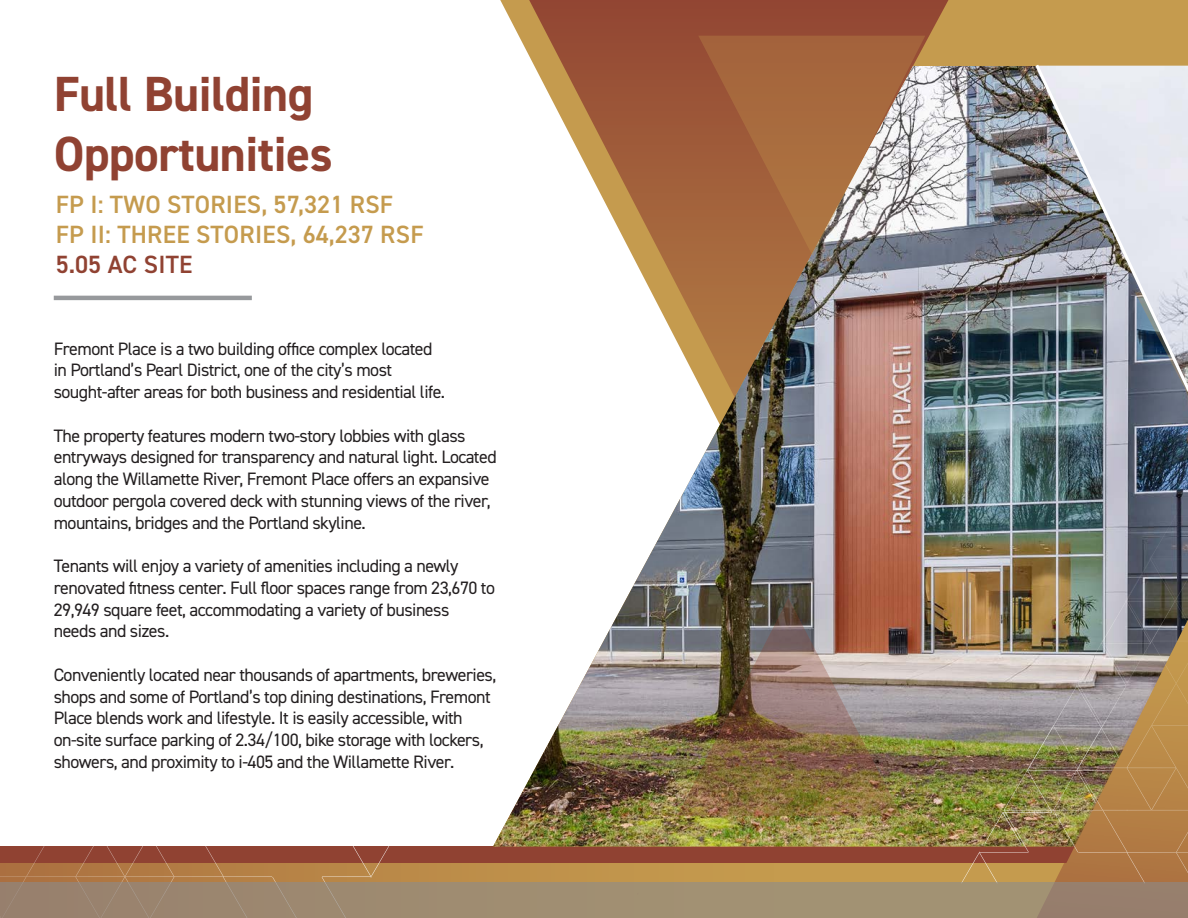
<style>
.page{position:relative;width:1188px;height:918px;background:#fff}
.page>*{position:absolute;margin:0;border:0;box-sizing:border-box;transform-origin:0 0}
.t1{font:700 49.5px "DIN2014";letter-spacing:-.01em;color:#904232}
.t2{font:600 25.05px "DIN2014";letter-spacing:.01em;color:#c59b4e}
.t3{font:600 25.05px "DIN2014";letter-spacing:.01em;color:#904232}
.t4{font:18px/21.8px "DIN2014";letter-spacing:-.03em;color:#231f20}
</style>
<div class="page">
<div style="left:0;top:863px;width:903px;height:55px;background:#bd8f4a"></div>
<hr style="left:54px;top:296px;width:198px;height:4px;background:#97999c">
<div style="left:0;top:846px;width:1188px;height:17px;background:#904232"></div>
<svg style="left:322px;top:846px;width:67px;height:37px"></svg>
<svg style="left:0;top:846px;width:297px;height:37px"></svg>
<svg style="left:500px;top:0;width:688px;height:66px;background:#b27c4c"></svg>
<img style="left:493px;top:66px;width:530px;height:780px">
<svg style="left:698px;top:0;width:268px;height:256px;background:#ac7e63"></svg>
<img style="left:637px;top:598px;width:265px;height:285px">
<svg style="left:1023px;top:35px;width:165px;height:179px;background:#b09158"></svg>
<img style="left:961px;top:214px;width:72px;height:669px">
<svg style="left:0;top:883px;width:1188px;height:35px;background:#9d8a70"></svg>
<img style="left:1033px;top:61px;width:155px;height:826px">
<p class="t1" style="left:54px;top:61px;width:261px">Full Building</p>
<p class="t1" style="left:54px;top:121px;width:280px">Opportunities</p>
<p class="t2" style="left:56px;top:188px;width:339px">FP I: TWO STORIES, 57,321 RSF</p>
<p class="t2" style="left:56px;top:218px;width:369px">FP II: THREE STORIES, 64,237 RSF</p>
<p class="t3" style="left:56px;top:248px;width:138px">5.05 AC SITE</p>
<p class="t4" style="left:54px;top:337px;width:380px">Fremont Place is a two building office complex located</p>
<p class="t4" style="left:54px;top:359px;width:340px">in Portland’s Pearl District, one of the city’s most</p>
<p class="t4" style="left:54px;top:381px;width:393px">sought-after areas for both business and residential life.</p>
<p class="t4" style="left:54px;top:424px;width:444px">The property features modern two-story lobbies with glass entryways designed for transparency and natural light. Located along the Willamette River, Fremont Place offers an expansive outdoor pergola covered deck with stunning views of the river, mountains, bridges and the Portland skyline.</p>
<p class="t4" style="left:54px;top:555px;width:443px">Tenants will enjoy a variety of amenities including a newly renovated fitness center. Full floor spaces range from 23,670 to<br>29,949 square feet, accommodating a variety of business</p>
<p class="t4" style="left:54px;top:620px;width:117px">needs and sizes.</p>
<p class="t4" style="left:54px;top:664px;width:444px">Conveniently located near thousands of apartments, breweries, shops and some of Portland’s top dining destinations, Fremont Place blends work and lifestyle. It is easily accessible, with on-site surface parking of 2.34/100, bike storage with lockers, showers, and proximity to i-405 and the Willamette River.</p>
</div>
